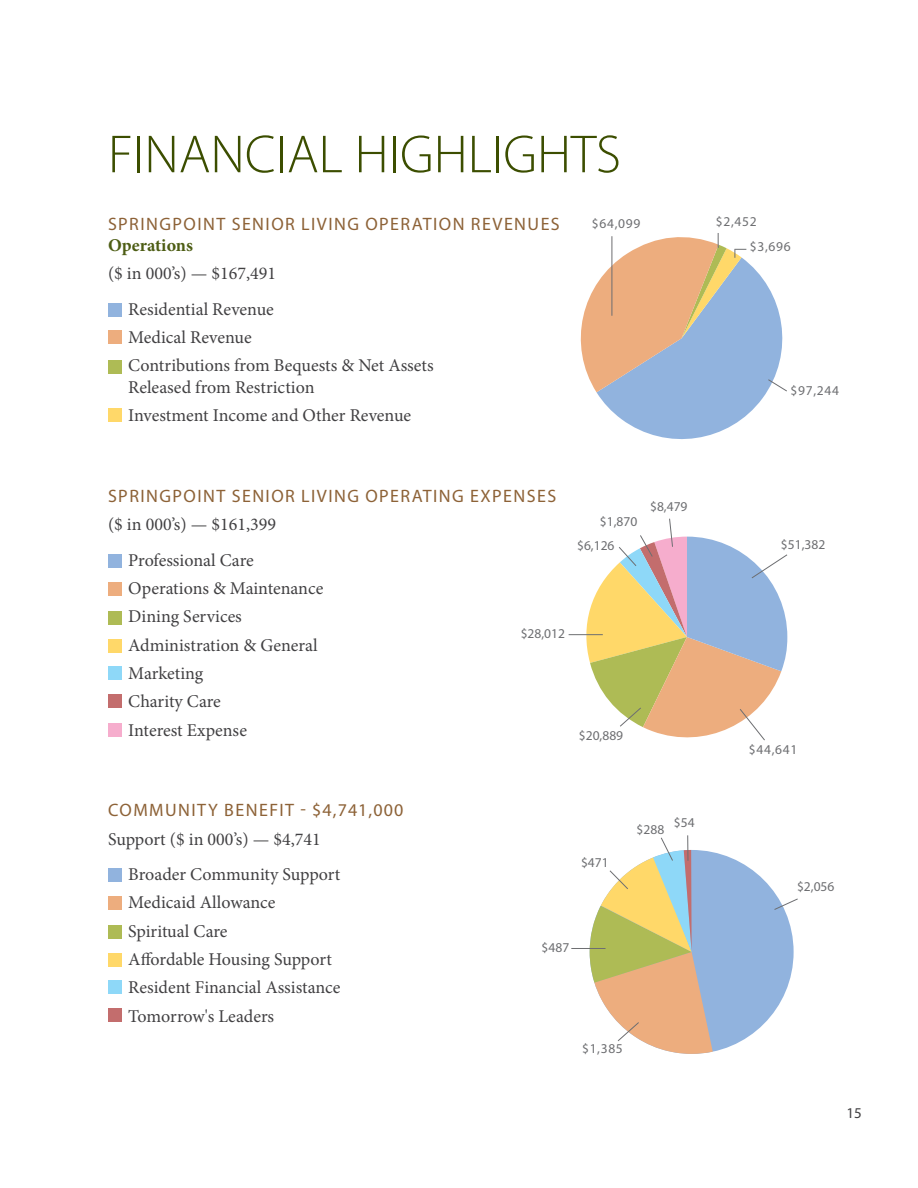
<style>
.page{position:relative;width:918px;height:1188px;background:#fff}
.page>*{position:absolute;margin:0;border:0;box-sizing:border-box;transform-origin:0 0}
.t1{font:300 54px "Myriad Pro";color:#3c4e00}
.t2{font:18px/28.3px "Minion Pro";color:#414042}
.t3{font:18px "Myriad Pro";letter-spacing:.08em;color:#8d6237}
.t4{font:700 18px "Minion Pro";color:#4d5d14}
.t5{font:15px "Myriad Pro";color:#414042}
.t6{font:13.5px/24.6px "Myriad Pro";color:#6d6e71}
</style>
<div class="page">
<svg style="left:580px;top:233px;width:207px;height:206px"></svg>
<hr style="left:612px;top:236px;width:1px;height:80px;background:#6d6e71">
<div style="left:590px;top:850px;width:204px;height:204px;background:#91b3de;border-radius:50%"></div>
<hr style="left:571px;top:948px;width:35px;height:1px;background:#6d6e71">
<svg style="left:774px;top:898px;width:24px;height:13px"></svg>
<svg style="left:590px;top:835px;width:123px;height:219px"></svg>
<hr style="left:569px;top:634px;width:34px;height:1px;background:#6d6e71">
<svg style="left:580px;top:518px;width:208px;height:223px"></svg>
<div style="left:108px;top:304px;width:14px;height:13px;background:#91b3de"></div>
<div style="left:108px;top:554px;width:14px;height:14px;background:#91b3de"></div>
<div style="left:108px;top:331px;width:14px;height:13px;background:#edad7e"></div>
<div style="left:108px;top:582px;width:14px;height:14px;background:#edad7e"></div>
<div style="left:108px;top:360px;width:14px;height:13px;background:#aebb55"></div>
<div style="left:108px;top:611px;width:14px;height:14px;background:#aebb55"></div>
<div style="left:108px;top:408px;width:14px;height:14px;background:#ffd869"></div>
<div style="left:108px;top:639px;width:14px;height:14px;background:#ffd869"></div>
<div style="left:108px;top:666px;width:14px;height:14px;background:#8ed8f8"></div>
<div style="left:108px;top:694px;width:14px;height:14px;background:#c36d6d"></div>
<div style="left:108px;top:868px;width:14px;height:14px;background:#91b3de"></div>
<div style="left:108px;top:896px;width:14px;height:14px;background:#edad7e"></div>
<div style="left:108px;top:926px;width:14px;height:13px;background:#aebb55"></div>
<div style="left:108px;top:954px;width:14px;height:13px;background:#ffd869"></div>
<div style="left:108px;top:981px;width:14px;height:13px;background:#8ed8f8"></div>
<div style="left:108px;top:1009px;width:14px;height:13px;background:#c36d6d"></div>
<div style="left:108px;top:724px;width:14px;height:13px;background:#f6adcd"></div>
<h1 class="t1" style="left:108px;top:125px;width:514px">FINANCIAL HIGHLIGHTS</h1>
<p class="t3" style="left:108px;top:212px;width:453px">SPRINGPOINT SENIOR LIVING OPERATION REVENUES</p>
<p class="t4" style="left:108px;top:233px;width:87px">Operations</p>
<p class="t2" style="left:108px;top:256px;width:170px;line-height:35.1px;text-align:right">($ in 000’s) — $167,491<br>Residential Revenue</p>
<p class="t2" style="left:128px;top:323px;width:307px">Medical Revenue<br>Contributions from Bequests &amp; Net Assets</p>
<p class="t2" style="left:128px;top:373px;width:284px">Released from Restriction<br>Investment Income and Other Revenue</p>
<p class="t6" style="left:592px;top:211px;width:50px">$64,099</p>
<p class="t6" style="left:750px;top:209px;width:42px;text-indent:-34px">$2,452 $3,696</p>
<p class="t6" style="left:791px;top:378px;width:50px">$97,244</p>
<p class="t3" style="left:108px;top:485px;width:450px">SPRINGPOINT SENIOR LIVING OPERATING EXPENSES</p>
<p class="t2" style="left:108px;top:507px;width:170px;line-height:35.1px;text-align:center">($ in 000’s) — $161,399<br>Professional Care</p>
<p class="t2" style="left:128px;top:574px;width:197px">Operations &amp; Maintenance<br>Dining Services<br>Administration &amp; General<br>Marketing<br>Charity Care<br>Interest Expense</p>
<p class="t6" style="left:521px;top:621px;width:46px">$28,012</p>
<p class="t6" style="left:600px;top:509px;width:39px">$1,870</p>
<p class="t6" style="left:577px;top:532px;width:39px">$6,126</p>
<p class="t6" style="left:579px;top:723px;width:46px">$20,889</p>
<p class="t6" style="left:650px;top:494px;width:39px">$8,479</p>
<p class="t3" style="left:108px;top:799px;width:297px">COMMUNITY BENEFIT - $4,741,000</p>
<p class="t2" style="left:128px;top:822px;width:213px;line-height:35.1px;text-indent:-20px">Support ($ in 000’s) — $4,741<br>Broader Community Support</p>
<p class="t2" style="left:128px;top:888px;width:214px">Medicaid Allowance<br>Spiritual Care<br>Affordable Housing Support<br>Resident Financial Assistance<br>Tomorrow's Leaders</p>
<p class="t6" style="left:581px;top:850px;width:29px">$471</p>
<p class="t6" style="left:542px;top:935px;width:29px">$487</p>
<p class="t6" style="left:637px;top:817px;width:29px">$288</p>
<p class="t6" style="left:674px;top:810px;width:22px">$54</p>
<p class="t6" style="left:582px;top:1036px;width:42px">$1,385</p>
<p class="t6" style="left:781px;top:532px;width:46px">$51,382</p>
<p class="t6" style="left:749px;top:737px;width:50px">$44,641</p>
<p class="t6" style="left:797px;top:874px;width:39px">$2,056</p>
<p class="t5" style="left:846px;top:1104px;width:17px">15</p>
</div>
